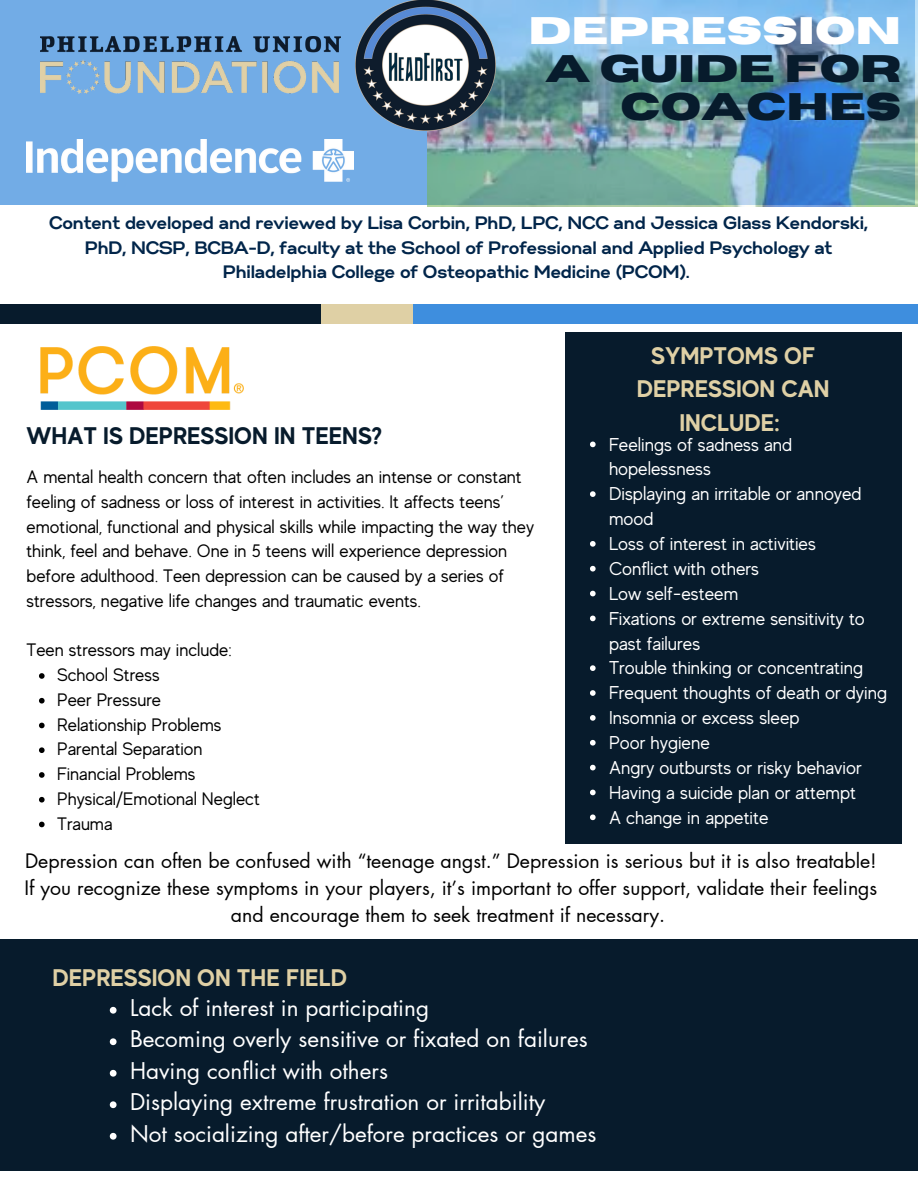
<style>
.page{position:relative;width:918px;height:1188px;background:#fff}
.page>*{position:absolute;margin:0;border:0;box-sizing:border-box;transform-origin:0 0}
.t1{font:700 38.25px/38.2px "Horizon";color:#071b2c;text-align:right}
.t2{font:700 24px/33.8px "MADE Evolve Sans";color:#dfd0a5;text-align:center}
.t3{font:700 24px "MADE Evolve Sans";color:#071b2c}
.t4{font:22.5px "Futura LT Pro";color:#fff}
.t5{font:19.5px/27px "Futura LT Pro";color:#000;text-align:center}
.t6{font:18.45px/24.9px "MADE Evolve Sans";color:#fff}
.t7{font:18px/24.8px "MADE Evolve Sans";color:#000}
.t8{font:700 18px/24.8px "Gabriel Sans";color:#01254a;text-align:center}
.s1{color:#fff}
</style>
<div class="page">
<div style="left:0;top:0;width:918px;height:205px;background:#72ace6"></div>
<img style="left:427px;top:0;width:491px;height:207px">
<div style="left:565px;top:332px;width:337px;height:512px;background:#071b2c"></div>
<div style="left:0;top:305px;width:321px;height:19px;background:#071b2c"></div>
<div style="left:385px;top:305px;width:533px;height:19px;background:#3e8ede"></div>
<div style="left:321px;top:305px;width:91px;height:19px;background:#dfd0a5"></div>
<img style="left:356px;top:0;width:139px;height:130px">
<img style="left:41px;top:347px;width:202px;height:63px">
<img style="left:41px;top:36px;width:300px;height:58px">
<img style="left:27px;top:140px;width:327px;height:41px">
<div style="left:0;top:939px;width:918px;height:232px;background:#071b2c"></div>
<svg style="left:39px;top:673px;width:6px;height:6px"></svg>
<svg style="left:39px;top:698px;width:6px;height:6px"></svg>
<svg style="left:39px;top:723px;width:6px;height:5px"></svg>
<svg style="left:39px;top:747px;width:6px;height:6px"></svg>
<svg style="left:39px;top:772px;width:6px;height:6px"></svg>
<svg style="left:39px;top:797px;width:6px;height:6px"></svg>
<svg style="left:39px;top:822px;width:6px;height:5px"></svg>
<svg style="left:590px;top:442px;width:6px;height:5px"></svg>
<svg style="left:590px;top:491px;width:6px;height:6px"></svg>
<svg style="left:590px;top:541px;width:6px;height:6px"></svg>
<svg style="left:590px;top:566px;width:6px;height:6px"></svg>
<svg style="left:590px;top:591px;width:6px;height:5px"></svg>
<svg style="left:590px;top:616px;width:6px;height:5px"></svg>
<svg style="left:590px;top:665px;width:6px;height:6px"></svg>
<svg style="left:590px;top:690px;width:6px;height:6px"></svg>
<svg style="left:590px;top:715px;width:6px;height:6px"></svg>
<svg style="left:590px;top:740px;width:6px;height:6px"></svg>
<svg style="left:590px;top:765px;width:6px;height:5px"></svg>
<svg style="left:590px;top:790px;width:6px;height:5px"></svg>
<svg style="left:590px;top:815px;width:6px;height:5px"></svg>
<svg style="left:110px;top:1007px;width:7px;height:7px"></svg>
<svg style="left:110px;top:1038px;width:7px;height:7px"></svg>
<svg style="left:110px;top:1070px;width:7px;height:7px"></svg>
<svg style="left:110px;top:1101px;width:7px;height:7px"></svg>
<svg style="left:110px;top:1133px;width:7px;height:7px"></svg>
<p class="t1" style="left:529px;top:12px;width:374px"><span class="s1">DEPRESSION<br></span>A GUIDE FOR<br>COACHES</p>
<p class="t8" style="left:50px;top:211px;width:820px">Content developed and reviewed by Lisa Corbin, PhD, LPC, NCC and Jessica Glass Kendorski,<br>PhD, NCSP, BCBA-D, faculty at the School of Professional and Applied Psychology at<br>Philadelphia College of Osteopathic Medicine (PCOM).</p>
<p class="t3" style="left:27px;top:422px;width:357px">WHAT IS DEPRESSION IN TEENS?</p>
<p class="t7" style="left:27px;top:465px;width:509px">A mental health concern that often includes an intense or constant feeling of sadness or loss of interest in activities. It affects teens’ emotional, functional and physical skills while impacting the way they think, feel and behave. One in 5 teens will experience depression before adulthood. Teen depression can be caused by a series of stressors, negative life changes and traumatic events.</p>
<p class="t7" style="left:27px;top:638px;width:207px">Teen stressors may include:</p>
<p class="t7" style="left:57px;top:663px;width:104px">School Stress</p>
<p class="t7" style="left:57px;top:687px;width:105px">Peer Pressure</p>
<p class="t7" style="left:57px;top:712px;width:166px">Relationship Problems</p>
<p class="t7" style="left:57px;top:737px;width:147px">Parental Separation</p>
<p class="t7" style="left:57px;top:762px;width:140px">Financial Problems</p>
<p class="t7" style="left:57px;top:786px;width:204px">Physical/Emotional Neglect</p>
<p class="t7" style="left:57px;top:811px;width:57px">Trauma</p>
<p class="t2" style="left:637px;top:338px;width:194px">SYMPTOMS OF<br>DEPRESSION CAN<br>INCLUDE:</p>
<p class="t6" style="left:609px;top:432px;width:185px">Feelings of sadness and hopelessness</p>
<p class="t6" style="left:609px;top:482px;width:254px">Displaying an irritable or annoyed mood</p>
<p class="t6" style="left:609px;top:531px;width:208px">Loss of interest in activities</p>
<p class="t6" style="left:609px;top:556px;width:152px">Conflict with others</p>
<p class="t6" style="left:609px;top:581px;width:131px">Low self-esteem</p>
<p class="t6" style="left:609px;top:606px;width:257px">Fixations or extreme sensitivity to past failures</p>
<p class="t6" style="left:609px;top:656px;width:256px">Trouble thinking or concentrating</p>
<p class="t6" style="left:609px;top:681px;width:280px">Frequent thoughts of death or dying</p>
<p class="t6" style="left:609px;top:705px;width:192px">Insomnia or excess sleep</p>
<p class="t6" style="left:609px;top:730px;width:102px">Poor hygiene</p>
<p class="t6" style="left:609px;top:755px;width:254px">Angry outbursts or risky behavior</p>
<p class="t6" style="left:609px;top:780px;width:249px">Having a suicide plan or attempt</p>
<p class="t6" style="left:609px;top:805px;width:161px">A change in appetite</p>
<p class="t5" style="left:25px;top:848px;width:854px">Depression can often be confused with “teenage angst.” Depression is serious but it is also treatable!<br>If you recognize these symptoms in your players, it’s important to offer support, validate their feelings and encourage them to seek treatment if necessary.</p>
<p class="t2" style="left:53px;top:960px;width:296px">DEPRESSION ON THE FIELD</p>
<p class="t4" style="left:130px;top:997px;width:301px">Lack of interest in participating</p>
<p class="t4" style="left:130px;top:1029px;width:459px">Becoming overly sensitive or fixated on failures</p>
<p class="t4" style="left:130px;top:1060px;width:259px">Having conflict with others</p>
<p class="t4" style="left:130px;top:1092px;width:417px">Displaying extreme frustration or irritability</p>
<p class="t4" style="left:130px;top:1123px;width:468px">Not socializing after/before practices or games</p>
</div>
